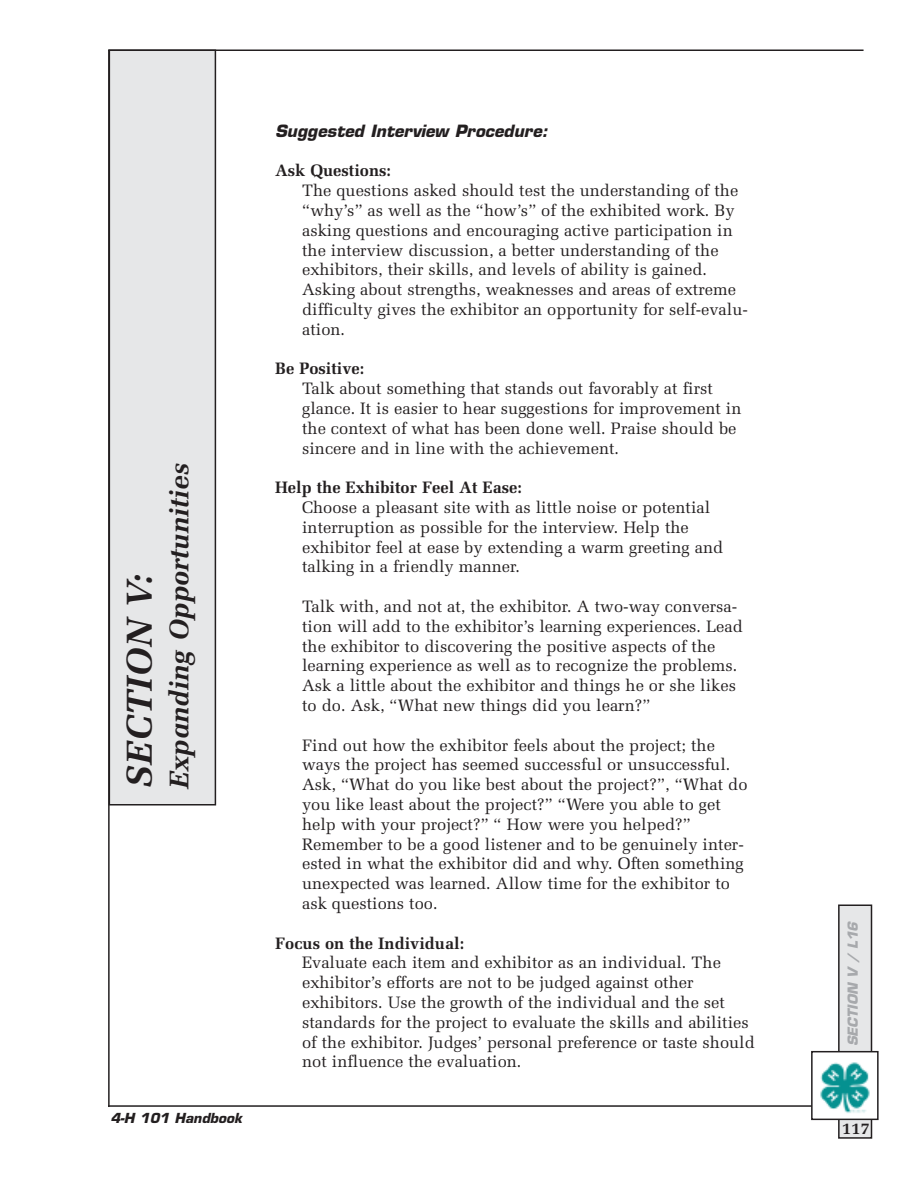
<style>
.page{position:relative;width:918px;height:1188px;background:#fff}
.page>*{position:absolute;margin:0;border:0;box-sizing:border-box;transform-origin:0 0}
.t1{font:italic 700 36px "Melior";color:#231f20}
.t2{font:italic 700 27px "Melior";color:#231f20}
.t3{font:16.5px/19.8px "Melior";color:#231f20}
.t4{font:700 16.5px "Melior";color:#231f20}
.t5{font:italic 700 16.5px "Eurostile";color:#231f20}
.t6{font:italic 700 13.5px "Eurostile";color:#231f20}
.t7{font:italic 700 13.5px "Eurostile";color:#a7a9ac}
</style>
<div class="page">
<div style="left:109px;top:50px;width:106px;height:755px;background:#e6e7e8"></div>
<div style="left:109px;top:50px;width:107px;height:756px;border:2px solid #231f20"></div>
<hr style="left:108px;top:1105px;width:707px;height:2px;background:#231f20">
<hr style="left:108px;top:50px;width:756px;height:1px;background:#231f20">
<hr style="left:108px;top:50px;width:2px;height:1057px;background:#231f20">
<div style="left:839px;top:905px;width:33px;height:233px;background:#e6e7e8"></div>
<div style="left:838px;top:905px;width:34px;height:234px;border:2px solid #231f20"></div>
<div style="left:812px;top:1052px;width:66px;height:67px;background:#fff"></div>
<img style="left:820px;top:1062px;width:50px;height:51px">
<div style="left:811px;top:1051px;width:68px;height:69px;border:2px solid #231f20"></div>
<h1 class="t1" style="left:125px;top:789px;width:218px;rotate:-90deg">SECTION V:</h1>
<h2 class="t2" style="left:168px;top:789px;width:328px;rotate:-90deg">Expanding Opportunities</h2>
<p class="t6" style="left:111px;top:1113px;width:133px">4-H 101 Handbook</p>
<p class="t5" style="left:275px;top:124px;width:274px">Suggested Interview Procedure:</p>
<p class="t4" style="left:275px;top:164px;width:117px">Ask Questions:</p>
<p class="t3" style="left:302px;top:182px;width:447px">The questions asked should test the understanding of the “why’s” as well as the “how’s” of the exhibited work. By asking questions and encouraging active participation in the interview discussion, a better understanding of the exhibitors, their skills, and levels of ability is gained.<br>Asking about strengths, weaknesses and areas of extreme difficulty gives the exhibitor an opportunity for self-evalu&shy;ation.</p>
<p class="t4" style="left:275px;top:362px;width:91px">Be Positive:</p>
<p class="t3" style="left:302px;top:380px;width:441px">Talk about something that stands out favorably at first glance. It is easier to hear suggestions for improvement in the context of what has been done well. Praise should be sincere and in line with the achievement.</p>
<p class="t4" style="left:275px;top:481px;width:248px">Help the Exhibitor Feel At Ease:</p>
<p class="t3" style="left:302px;top:499px;width:423px">Choose a pleasant site with as little noise or potential interruption as possible for the interview. Help the exhibitor feel at ease by extending a warm greeting and talking in a friendly manner.</p>
<p class="t3" style="left:302px;top:598px;width:442px">Talk with, and not at, the exhibitor. A two-way conversa&shy;tion will add to the exhibitor’s learning experiences. Lead the exhibitor to discovering the positive aspects of the learning experience as well as to recognize the problems.<br>Ask a little about the exhibitor and things he or she likes to do. Ask, “What new things did you learn?”</p>
<p class="t3" style="left:302px;top:737px;width:447px">Find out how the exhibitor feels about the project; the ways the project has seemed successful or unsuccessful.<br>Ask, “What do you like best about the project?”, “What do you like least about the project?” “Were you able to get help with your project?” “ How were you helped?” Remember to be a good listener and to be genuinely inter&shy;ested in what the exhibitor did and why. Often something unexpected was learned. Allow time for the exhibitor to ask questions too.</p>
<p class="t4" style="left:275px;top:936px;width:191px">Focus on the Individual:</p>
<p class="t3" style="left:302px;top:954px;width:454px">Evaluate each item and exhibitor as an individual. The exhibitor’s efforts are not to be judged against other exhibitors. Use the growth of the individual and the set standards for the project to evaluate the skills and abilities of the exhibitor. Judges’ personal preference or taste should not influence the evaluation.</p>
<p class="t7" style="left:848px;top:1046px;width:126px;rotate:-90deg">SECTION V / L16</p>
<p class="t4" style="left:842px;top:1122px;width:29px">117</p>
</div>
